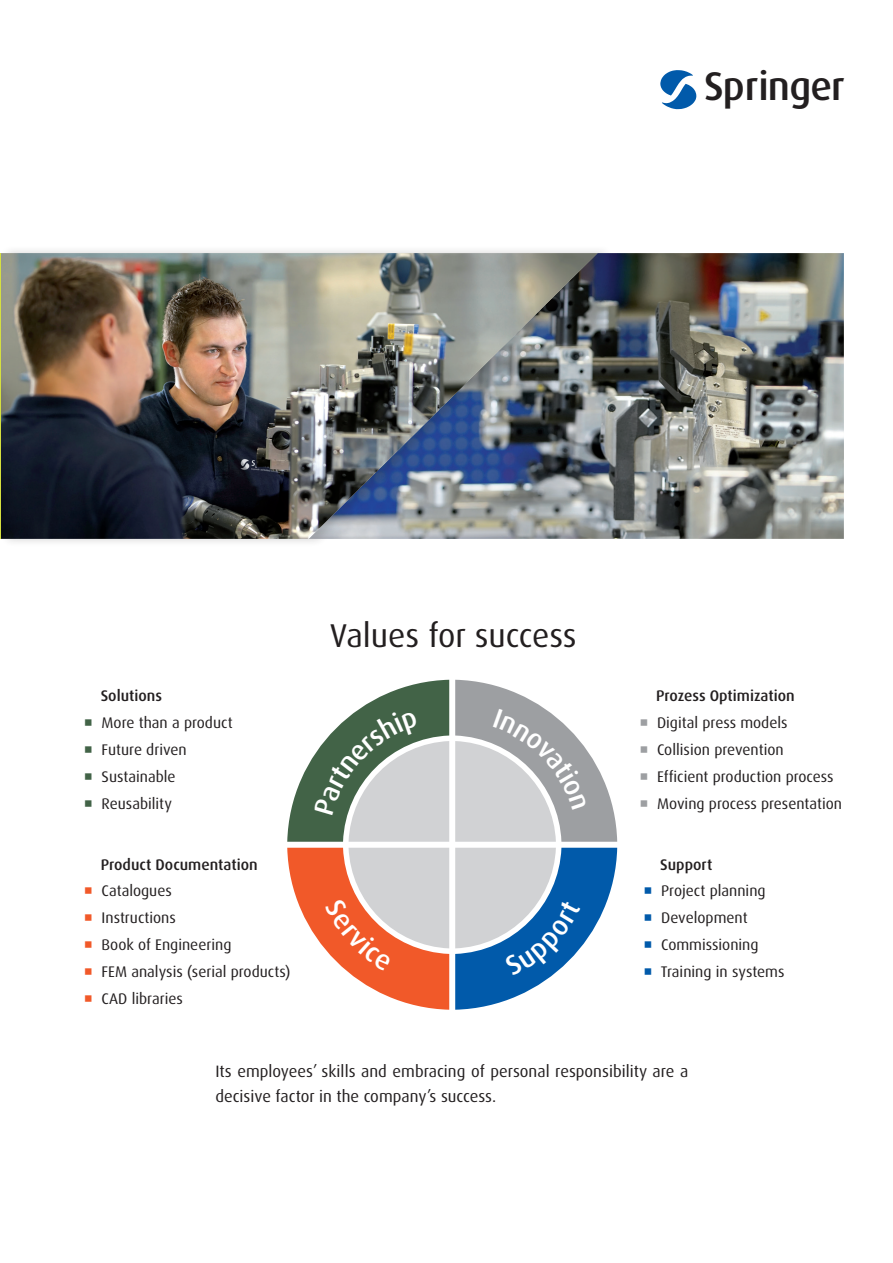
<style>
.page{position:relative;width:893px;height:1263px;background:#fff}
.page>*{position:absolute;margin:0;border:0;box-sizing:border-box;transform-origin:0 0}
.t1{font:500 40.05px "Dax Pro";letter-spacing:-.02em;color:#231f20}
.t2{font:33px "Dax Pro";color:#231f20}
.t3{font:16.5px/25.5px "Dax Pro";color:#231f20}
.t4{font:15.45px/27px "Dax Pro";color:#231f20}
.t5{font:500 15.45px "Dax Pro";color:#231f20}
</style>
<div class="page">
<img style="left:613px;top:253px;width:231px;height:286px">
<div style="left:0;top:245px;width:613px;height:302px;background:#231f20;opacity:.2"></div>
<img style="left:1px;top:253px;width:597px;height:286px">
<hr style="left:0;top:253px;width:1px;height:286px;background:#d5df3f">
<svg style="left:660px;top:70px;width:36px;height:39px"></svg>
<svg style="left:287px;top:680px;width:162px;height:162px"></svg>
<svg style="left:455px;top:680px;width:162px;height:162px"></svg>
<svg style="left:287px;top:848px;width:162px;height:162px"></svg>
<svg style="left:455px;top:848px;width:162px;height:162px"></svg>
<h1 class="t1" style="left:704px;top:61px;width:142px">Springer</h1>
<p class="t5" style="left:101px;top:686px;width:63px">Solutions</p>
<p class="t4" style="left:102px;top:709px;width:132px">More than a product<br>Future driven<br>Sustainable<br>Reusability</p>
<p class="t5" style="left:101px;top:854px;width:158px">Product Documentation</p>
<p class="t4" style="left:102px;top:878px;width:190px">Catalogues<br>Instructions<br>Book of Engineering<br>FEM analysis (serial products)<br>CAD libraries</p>
<h2 class="t2" style="left:330px;top:614px;width:248px">Values for success</h2>
<p class="t5" style="left:656px;top:686px;width:140px">Prozess Optimization</p>
<p class="t4" style="left:657px;top:709px;width:187px">Digital press models<br>Collision prevention<br>Efficient production process<br>Moving process presentation</p>
<p class="t5" style="left:660px;top:854px;width:54px">Support</p>
<p class="t4" style="left:661px;top:878px;width:125px">Project planning<br>Development<br>Commissioning<br>Training in systems</p>
<p class="t3" style="left:215px;top:1058px;width:474px">Its employees’ skills and embracing of personal responsibility are a decisive factor in the company’s success.</p>
</div>
